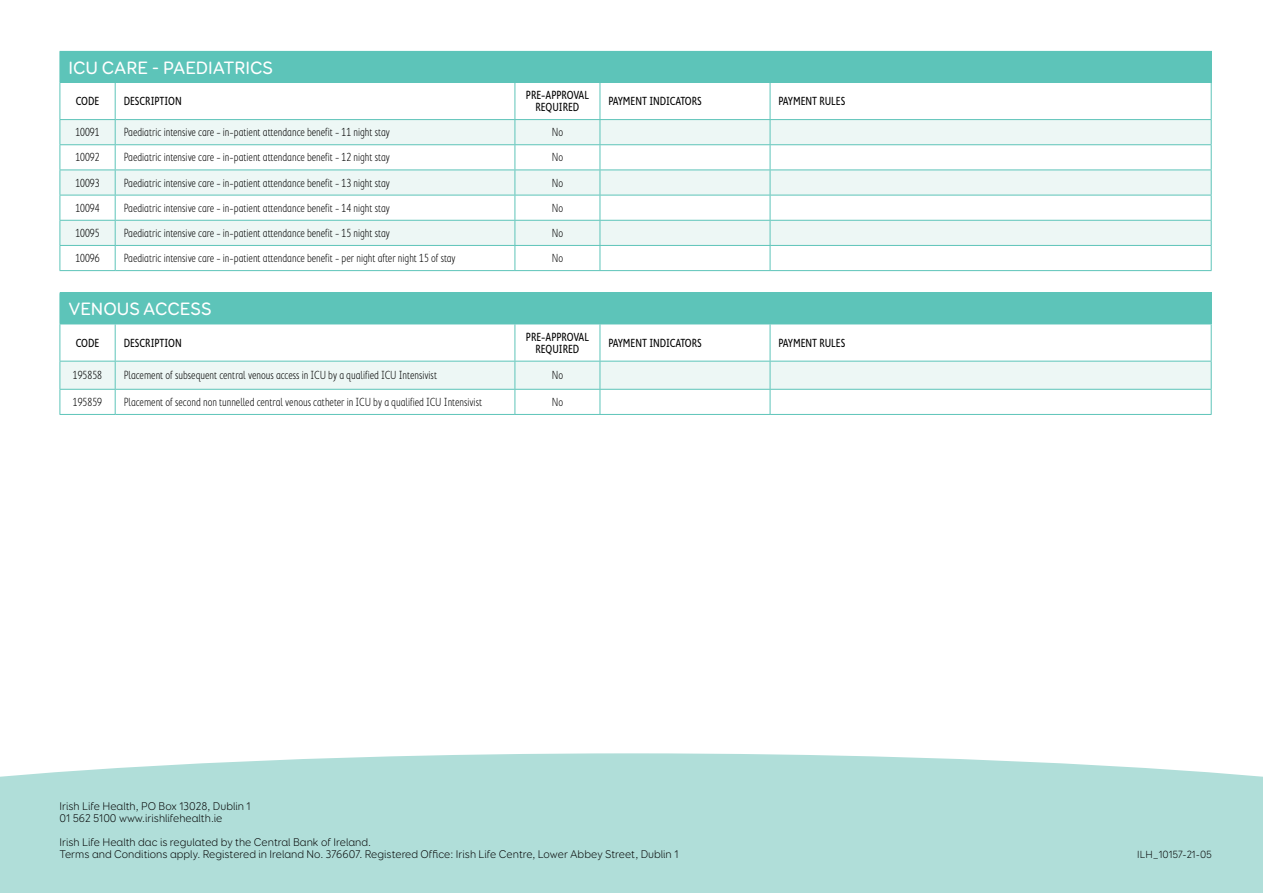
<style>
.page{position:relative;width:1263px;height:893px;background:#fff}
.page>*{position:absolute;margin:0;border:0;box-sizing:border-box;transform-origin:0 0}
.t1{font:500 18px "Booster Next FY";color:#fff}
.t2{font:300 condensed 12px "Cambridge Round";color:#000}
.t3{font:condensed 12px/12px "Cambridge Round";color:#000;text-align:center}
.t4{font:300 11.25px/12px "Booster Next FY";color:#000}
.t5{font:300 10.5px "Booster Next FY";color:#000}
</style>
<div class="page">
<div style="left:60px;top:51px;width:1151px;height:31px;background:#5dc4b9"></div>
<svg style="left:61px;top:120px;width:1150px;height:125px;fill:#edf7f5"></svg>
<hr style="left:60px;top:82px;width:55px;height:1px;background:#5dc4b9">
<hr style="left:60px;top:83px;width:1px;height:36px;background:#5dc4b9">
<hr style="left:115px;top:82px;width:400px;height:1px;background:#5dc4b9">
<hr style="left:115px;top:83px;width:1px;height:36px;background:#5dc4b9">
<hr style="left:515px;top:82px;width:85px;height:1px;background:#5dc4b9">
<hr style="left:514px;top:83px;width:1px;height:36px;background:#5dc4b9">
<hr style="left:600px;top:82px;width:170px;height:1px;background:#5dc4b9">
<hr style="left:600px;top:83px;width:1px;height:36px;background:#5dc4b9">
<hr style="left:770px;top:82px;width:441px;height:1px;background:#5dc4b9">
<hr style="left:770px;top:83px;width:1px;height:36px;background:#5dc4b9">
<hr style="left:1211px;top:83px;width:1px;height:36px;background:#5dc4b9">
<hr style="left:60px;top:119px;width:55px;height:1px;background:#5dc4b9">
<hr style="left:115px;top:119px;width:400px;height:1px;background:#5dc4b9">
<hr style="left:515px;top:119px;width:85px;height:1px;background:#5dc4b9">
<hr style="left:600px;top:119px;width:170px;height:1px;background:#5dc4b9">
<hr style="left:770px;top:119px;width:441px;height:1px;background:#5dc4b9">
<hr style="left:770px;top:51px;width:442px;height:1px;background:#5dc4b9">
<hr style="left:60px;top:144px;width:55px;height:1px;background:#5dc4b9">
<hr style="left:115px;top:144px;width:400px;height:1px;background:#5dc4b9">
<hr style="left:515px;top:144px;width:85px;height:1px;background:#5dc4b9">
<hr style="left:600px;top:144px;width:170px;height:1px;background:#5dc4b9">
<hr style="left:770px;top:144px;width:441px;height:1px;background:#5dc4b9">
<hr style="left:60px;top:170px;width:55px;height:1px;background:#5dc4b9">
<hr style="left:115px;top:170px;width:400px;height:1px;background:#5dc4b9">
<hr style="left:515px;top:170px;width:85px;height:1px;background:#5dc4b9">
<hr style="left:600px;top:170px;width:170px;height:1px;background:#5dc4b9">
<hr style="left:770px;top:170px;width:441px;height:1px;background:#5dc4b9">
<hr style="left:60px;top:195px;width:55px;height:1px;background:#5dc4b9">
<hr style="left:115px;top:195px;width:400px;height:1px;background:#5dc4b9">
<hr style="left:515px;top:195px;width:85px;height:1px;background:#5dc4b9">
<hr style="left:600px;top:195px;width:170px;height:1px;background:#5dc4b9">
<hr style="left:770px;top:195px;width:441px;height:1px;background:#5dc4b9">
<hr style="left:60px;top:220px;width:55px;height:1px;background:#5dc4b9">
<hr style="left:115px;top:220px;width:400px;height:1px;background:#5dc4b9">
<hr style="left:515px;top:220px;width:85px;height:1px;background:#5dc4b9">
<hr style="left:600px;top:220px;width:170px;height:1px;background:#5dc4b9">
<hr style="left:770px;top:220px;width:441px;height:1px;background:#5dc4b9">
<hr style="left:60px;top:245px;width:55px;height:1px;background:#5dc4b9">
<svg style="left:60px;top:120px;width:1px;height:150px"></svg>
<hr style="left:115px;top:245px;width:400px;height:1px;background:#5dc4b9">
<svg style="left:115px;top:120px;width:1px;height:150px"></svg>
<hr style="left:515px;top:245px;width:85px;height:1px;background:#5dc4b9">
<svg style="left:514px;top:120px;width:1px;height:150px"></svg>
<hr style="left:600px;top:245px;width:170px;height:1px;background:#5dc4b9">
<svg style="left:600px;top:120px;width:1px;height:150px"></svg>
<hr style="left:770px;top:245px;width:441px;height:1px;background:#5dc4b9">
<svg style="left:770px;top:120px;width:1px;height:150px"></svg>
<svg style="left:1211px;top:120px;width:1px;height:150px"></svg>
<hr style="left:60px;top:270px;width:55px;height:1px;background:#5dc4b9">
<hr style="left:115px;top:270px;width:400px;height:1px;background:#5dc4b9">
<hr style="left:515px;top:270px;width:85px;height:1px;background:#5dc4b9">
<hr style="left:600px;top:270px;width:170px;height:1px;background:#5dc4b9">
<hr style="left:770px;top:270px;width:441px;height:1px;background:#5dc4b9">
<hr style="left:1210px;top:52px;width:2px;height:30px;background:#5dc4b9">
<div style="left:60px;top:293px;width:1151px;height:31px;background:#5dc4b9"></div>
<hr style="left:60px;top:324px;width:55px;height:1px;background:#5dc4b9">
<hr style="left:60px;top:324px;width:1px;height:37px;background:#5dc4b9">
<hr style="left:115px;top:324px;width:400px;height:1px;background:#5dc4b9">
<hr style="left:115px;top:324px;width:1px;height:37px;background:#5dc4b9">
<hr style="left:515px;top:324px;width:85px;height:1px;background:#5dc4b9">
<hr style="left:514px;top:324px;width:1px;height:37px;background:#5dc4b9">
<hr style="left:600px;top:324px;width:170px;height:1px;background:#5dc4b9">
<hr style="left:600px;top:324px;width:1px;height:37px;background:#5dc4b9">
<hr style="left:770px;top:324px;width:441px;height:1px;background:#5dc4b9">
<hr style="left:770px;top:324px;width:1px;height:37px;background:#5dc4b9">
<hr style="left:1211px;top:324px;width:1px;height:37px;background:#5dc4b9">
<svg style="left:60px;top:361px;width:1152px;height:53px"></svg>
<hr style="left:60px;top:414px;width:55px;height:1px;background:#5dc4b9">
<hr style="left:115px;top:414px;width:400px;height:1px;background:#5dc4b9">
<hr style="left:515px;top:414px;width:85px;height:1px;background:#5dc4b9">
<hr style="left:600px;top:414px;width:170px;height:1px;background:#5dc4b9">
<hr style="left:770px;top:414px;width:441px;height:1px;background:#5dc4b9">
<hr style="left:1210px;top:293px;width:2px;height:31px;background:#5dc4b9">
<div style="left:0;top:753px;width:1263px;height:140px;background:#b0ded9"></div>
<h1 class="t1" style="left:68px;top:57px;width:206px">ICU CARE - PAEDIATRICS</h1>
<p class="t3" style="left:76px;top:95px;width:25px">CODE</p>
<p class="t3" style="left:124px;top:95px;width:60px">DESCRIPTION</p>
<p class="t3" style="left:526px;top:89px;width:65px">PRE-APPROVAL<br>REQUIRED</p>
<p class="t3" style="left:608px;top:95px;width:95px">PAYMENT INDICATORS</p>
<p class="t3" style="left:778px;top:95px;width:68px">PAYMENT RULES</p>
<p class="t2" style="left:75px;top:125px;width:26px">10091</p>
<p class="t2" style="left:124px;top:125px;width:268px">Paediatric intensive care - in-patient attendance benefit - 11 night stay</p>
<p class="t2" style="left:552px;top:125px;width:13px">No</p>
<p class="t2" style="left:75px;top:151px;width:26px">10092</p>
<p class="t2" style="left:124px;top:151px;width:268px">Paediatric intensive care - in-patient attendance benefit - 12 night stay</p>
<p class="t2" style="left:552px;top:151px;width:13px">No</p>
<p class="t2" style="left:75px;top:176px;width:26px">10093</p>
<p class="t2" style="left:124px;top:176px;width:268px">Paediatric intensive care - in-patient attendance benefit - 13 night stay</p>
<p class="t2" style="left:552px;top:176px;width:13px">No</p>
<p class="t2" style="left:75px;top:201px;width:26px">10094</p>
<p class="t2" style="left:124px;top:201px;width:268px">Paediatric intensive care - in-patient attendance benefit - 14 night stay</p>
<p class="t2" style="left:552px;top:201px;width:13px">No</p>
<p class="t2" style="left:75px;top:226px;width:26px">10095</p>
<p class="t2" style="left:124px;top:226px;width:268px">Paediatric intensive care - in-patient attendance benefit - 15 night stay</p>
<p class="t2" style="left:552px;top:226px;width:13px">No</p>
<p class="t2" style="left:75px;top:251px;width:26px">10096</p>
<p class="t2" style="left:124px;top:251px;width:334px">Paediatric intensive care - in-patient attendance benefit - per night after night 15 of stay</p>
<p class="t2" style="left:552px;top:251px;width:13px">No</p>
<h1 class="t1" style="left:68px;top:298px;width:145px">VENOUS ACCESS</h1>
<p class="t3" style="left:76px;top:336px;width:25px">CODE</p>
<p class="t3" style="left:124px;top:336px;width:60px">DESCRIPTION</p>
<p class="t3" style="left:526px;top:330px;width:65px">PRE-APPROVAL<br>REQUIRED</p>
<p class="t3" style="left:608px;top:336px;width:95px">PAYMENT INDICATORS</p>
<p class="t3" style="left:778px;top:336px;width:68px">PAYMENT RULES</p>
<p class="t2" style="left:73px;top:368px;width:31px">195858</p>
<p class="t2" style="left:124px;top:368px;width:315px">Placement of subsequent central venous access in ICU by a qualified ICU Intensivist</p>
<p class="t2" style="left:552px;top:368px;width:13px">No</p>
<p class="t2" style="left:73px;top:395px;width:31px">195859</p>
<p class="t2" style="left:124px;top:395px;width:360px">Placement of second non tunnelled central venous catheter in ICU by a qualified ICU Intensivist</p>
<p class="t2" style="left:552px;top:395px;width:13px">No</p>
<p class="t4" style="left:60px;top:800px;width:193px">Irish Life Health, PO Box 13028, Dublin 1<br>01 562 5100 www.irishlifehealth.ie</p>
<p class="t4" style="left:60px;top:836px;width:620px">Irish Life Health dac is regulated by the Central Bank of Ireland.<br>Terms and Conditions apply. Registered in Ireland No. 376607. Registered Office: Irish Life Centre, Lower Abbey Street, Dublin 1</p>
<p class="t5" style="left:1137px;top:848px;width:76px">ILH_10157-21-05</p>
</div>
